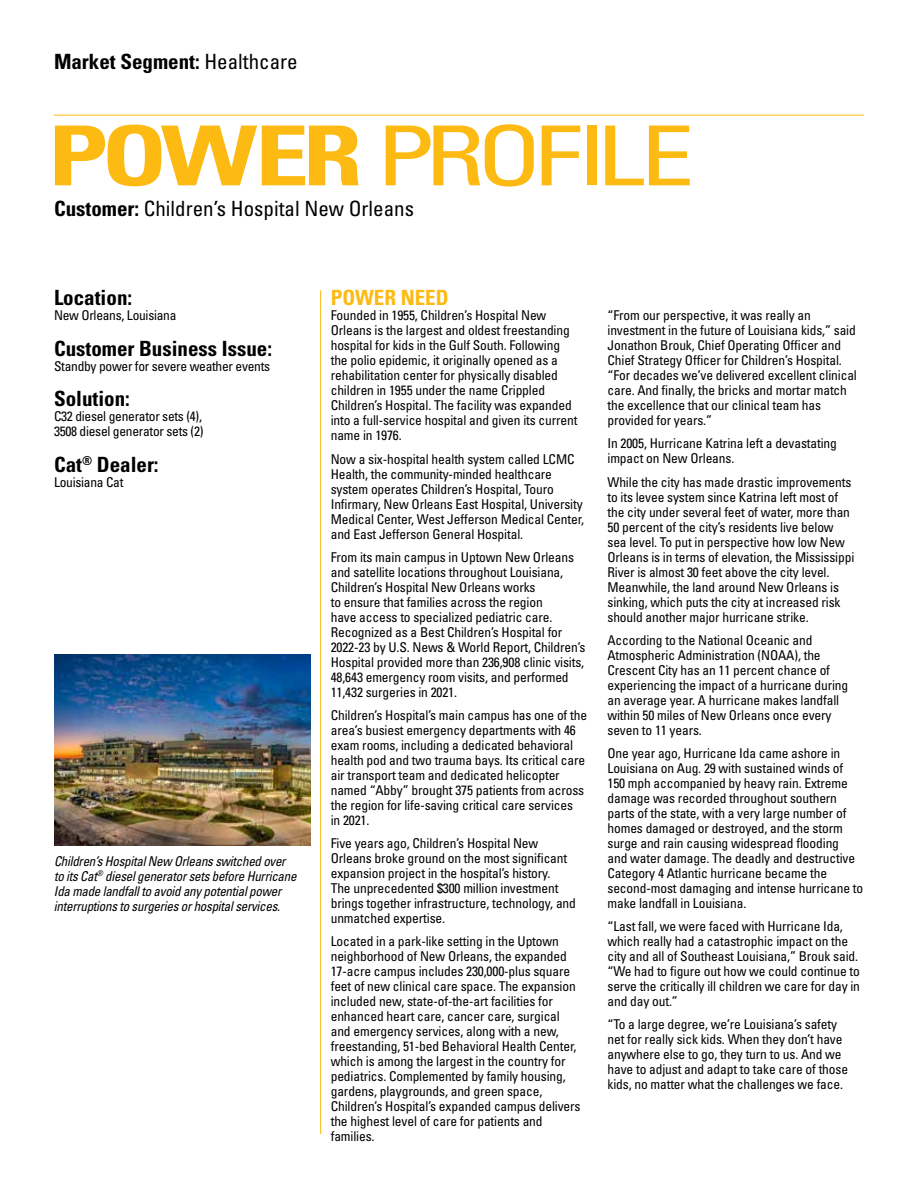
<style>
.page{position:relative;width:918px;height:1188px;background:#fff}
.page>*{position:absolute;margin:0;border:0;box-sizing:border-box;transform-origin:0 0}
.t1{font:condensed 82.8px "Univers LT Std";letter-spacing:-.08em;color:#fdba12;scale:1.3 1}
.t2{font:700 condensed 21px "Univers LT Std";color:#000}
.t3{font:condensed 21px "Univers LT Std";color:#000}
.t4{font:700 condensed 21px "Univers LT Std";color:#fdba12}
.t5{font:condensed 13.5px/15px "Univers LT Std";letter-spacing:-.01em;color:#000}
.t6{font:italic condensed 13.5px/15px "Univers LT Std";letter-spacing:-.02em;color:#000;scale:.96 1}
.s1{font-weight:400}
.s2{font-weight:700}
</style>
<div class="page">
<img style="left:54px;top:654px;width:256px;height:192px">
<hr style="left:320px;top:290px;width:1px;height:844px;background:#fdba12">
<hr style="left:54px;top:115px;width:810px;height:1px;background:#fdba12">
<h2 class="t2" style="left:54px;top:49px;width:245px">Market Segment: <span class="s1">Healthcare</span></h2>
<h1 class="t1" style="left:48px;top:103px;width:499px"><span class="s2">POWER</span> PROFILE</h1>
<h2 class="t3" style="left:54px;top:195px;width:362px"><span class="s2">Customer:</span> Children’s Hospital New Orleans</h2>
<h2 class="t2" style="left:54px;top:285px;width:80px">Location:</h2>
<p class="t5" style="left:54px;top:308px;width:124px">New Orleans, Louisiana</p>
<h2 class="t2" style="left:54px;top:336px;width:220px">Customer Business Issue:</h2>
<p class="t5" style="left:54px;top:358px;width:218px">Standby power for severe weather events</p>
<h2 class="t2" style="left:54px;top:386px;width:77px">Solution:</h2>
<p class="t5" style="left:54px;top:409px;width:151px">C32 diesel generator sets (4),<br>3508 diesel generator sets (2)</p>
<h2 class="t2" style="left:54px;top:451px;width:106px">Cat<sup>®</sup> Dealer:</h2>
<p class="t5" style="left:54px;top:474px;width:71px">Louisiana Cat</p>
<p class="t6" style="left:54px;top:854px;width:254px">Children’s Hospital New Orleans switched over to its Cat<sup>®</sup> diesel generator sets before Hurricane Ida made landfall to avoid any potential power interruptions to surgeries or hospital services.</p>
<h2 class="t4" style="left:331px;top:285px;width:119px">POWER NEED</h2>
<p class="t5" style="left:331px;top:308px;width:248px">Founded in 1955, Children’s Hospital New Orleans is the largest and oldest freestanding hospital for kids in the Gulf South. Following the polio epidemic, it originally opened as a rehabilitation center for physically disabled children in 1955 under the name Crippled Children’s Hospital. The facility was expanded into a full-service hospital and given its current name in 1976.</p>
<p class="t5" style="left:331px;top:451px;width:255px">Now a six-hospital health system called LCMC Health, the community-minded healthcare system operates Children’s Hospital, Touro Infirmary, New Orleans East Hospital, University Medical Center, West Jefferson Medical Center, and East Jefferson General Hospital.</p>
<p class="t5" style="left:331px;top:549px;width:256px">From its main campus in Uptown New Orleans and satellite locations throughout Louisiana, Children’s Hospital New Orleans works<br>to ensure that families across the region<br>have access to specialized pediatric care.<br>Recognized as a Best Children’s Hospital for 2022-23 by U.S. News &amp; World Report, Children’s Hospital provided more than 236,908 clinic visits, 48,643 emergency room visits, and performed 11,432 surgeries in 2021.</p>
<p class="t5" style="left:331px;top:707px;width:258px">Children’s Hospital’s main campus has one of the area’s busiest emergency departments with 46 exam rooms, including a dedicated behavioral health pod and two trauma bays. Its critical care air transport team and dedicated helicopter named “Abby” brought 375 patients from across the region for life-saving critical care services<br>in 2021.</p>
<p class="t5" style="left:331px;top:835px;width:247px">Five years ago, Children’s Hospital New Orleans broke ground on the most significant expansion project in the hospital’s history.<br>The unprecedented $300 million investment brings together infrastructure, technology, and unmatched expertise.</p>
<p class="t5" style="left:331px;top:933px;width:251px">Located in a park-like setting in the Uptown neighborhood of New Orleans, the expanded 17-acre campus includes 230,000-plus square feet of new clinical care space. The expansion included new, state-of-the-art facilities for enhanced heart care, cancer care, surgical and emergency services, along with a new, freestanding, 51-bed Behavioral Health Center, which is among the largest in the country for pediatrics. Complemented by family housing, gardens, playgrounds, and green space, Children’s Hospital’s expanded campus delivers the highest level of care for patients and families.</p>
<p class="t5" style="left:608px;top:308px;width:251px">“From our perspective, it was really an investment in the future of Louisiana kids,” said Jonathon Brouk, Chief Operating Officer and Chief Strategy Officer for Children’s Hospital. “For decades we’ve delivered excellent clinical care. And finally, the bricks and mortar match the excellence that our clinical team has provided for years.”</p>
<p class="t5" style="left:608px;top:436px;width:231px">In 2005, Hurricane Katrina left a devastating impact on New Orleans.</p>
<p class="t5" style="left:608px;top:474px;width:248px">While the city has made drastic improvements to its levee system since Katrina left most of the city under several feet of water, more than 50 percent of the city’s residents live below sea level. To put in perspective how low New Orleans is in terms of elevation, the Mississippi River is almost 30 feet above the city level.<br>Meanwhile, the land around New Orleans is sinking, which puts the city at increased risk should another major hurricane strike.</p>
<p class="t5" style="left:608px;top:632px;width:242px">According to the National Oceanic and Atmospheric Administration (NOAA), the Crescent City has an 11 percent chance of experiencing the impact of a hurricane during an average year. A hurricane makes landfall within 50 miles of New Orleans once every seven to 11 years.</p>
<p class="t5" style="left:608px;top:745px;width:257px">One year ago, Hurricane Ida came ashore in Louisiana on Aug. 29 with sustained winds of 150 mph accompanied by heavy rain. Extreme damage was recorded throughout southern parts of the state, with a very large number of homes damaged or destroyed, and the storm surge and rain causing widespread flooding<br>and water damage. The deadly and destructive Category 4 Atlantic hurricane became the second-most damaging and intense hurricane to make landfall in Louisiana.</p>
<p class="t5" style="left:608px;top:918px;width:254px">“Last fall, we were faced with Hurricane Ida, which really had a catastrophic impact on the city and all of Southeast Louisiana,” Brouk said. “We had to figure out how we could continue to serve the critically ill children we care for day in and day out.”</p>
<p class="t5" style="left:608px;top:1016px;width:242px">“To a large degree, we’re Louisiana’s safety net for really sick kids. When they don’t have anywhere else to go, they turn to us. And we have to adjust and adapt to take care of those kids, no matter what the challenges we face.</p>
</div>
